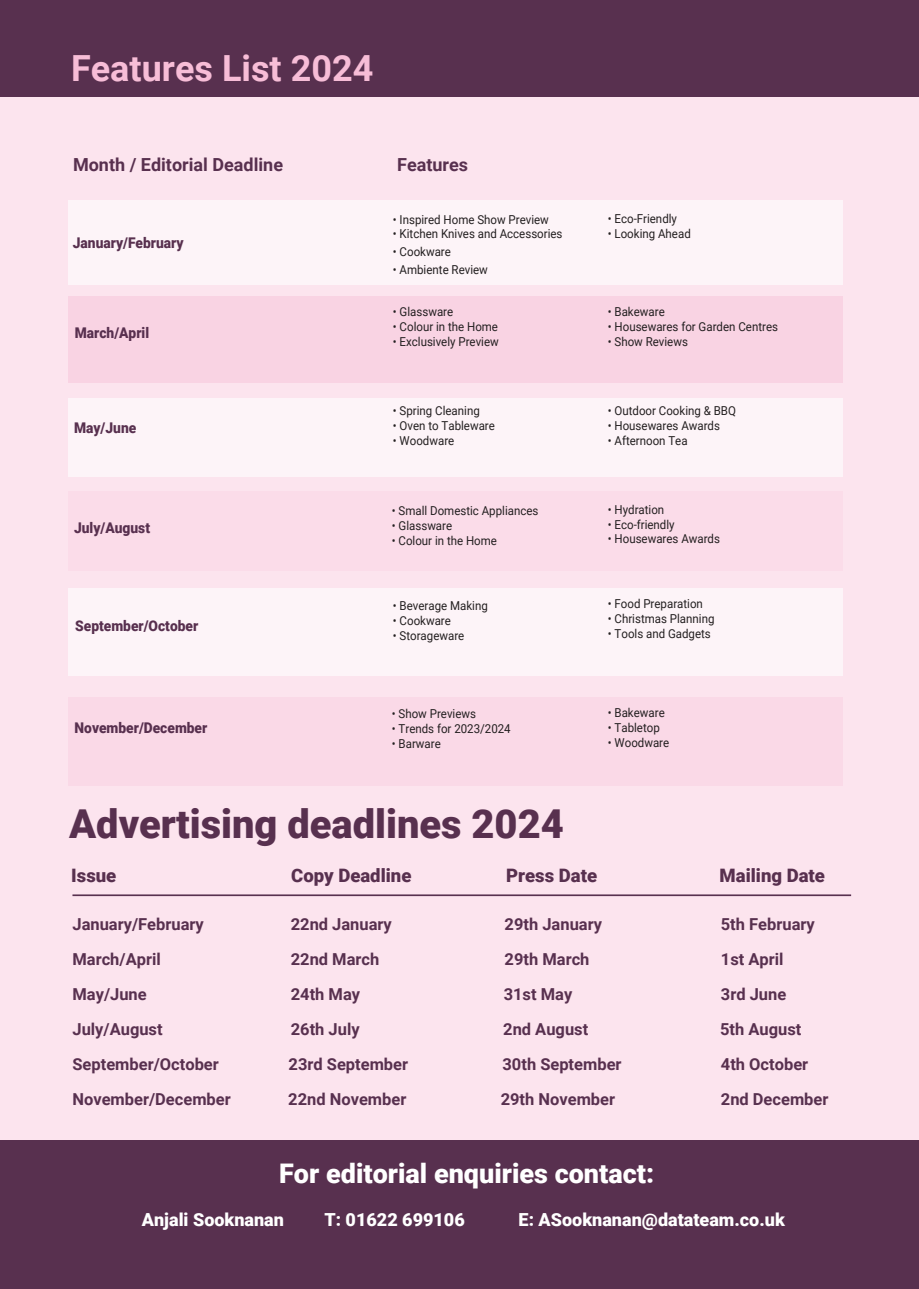
<style>
.page{position:relative;width:919px;height:1289px;background:#fff}
.page>*{position:absolute;margin:0;border:0;box-sizing:border-box;transform-origin:0 0}
.t1{font:900 39.9px "Roboto";color:#58304f}
.t2{font:700 36px "Roboto";color:#f7bdd7}
._3_Main_Text{font:900 27px "Roboto";color:#fff}
.t3{font:900 18.45px "Roboto";color:#58304f}
._3_Main_Text-2{font:900 18px "Roboto";color:#fff}
.t4{font:700 18px "Roboto";color:#58304f}
.t5{font:700 16.5px "Roboto";color:#58304f}
._1_Date{font:900 14.7px "Roboto";color:#58304f;scale:.93 1}
._2_Features{font:12.3px "Roboto";color:#231f20;scale:.93 1}
</style>
<div class="page">
<div style="left:0;top:0;width:918px;height:1288px;background:#fce4ee"></div>
<div style="left:0;top:0;width:918px;height:97px;background:#58304f"></div>
<div style="left:0;top:1140px;width:918px;height:148px;background:#58304f"></div>
<div style="left:69px;top:697px;width:773px;height:89px;background:#fad9e7"></div>
<div style="left:69px;top:588px;width:773px;height:87px;background:#fdf4f8"></div>
<div style="left:69px;top:492px;width:773px;height:79px;background:#fbdce9"></div>
<div style="left:69px;top:397px;width:773px;height:79px;background:#fdf4f8"></div>
<div style="left:69px;top:296px;width:773px;height:86px;background:#f9d3e3"></div>
<div style="left:69px;top:200px;width:773px;height:85px;background:#fdf4f8"></div>
<hr style="left:72px;top:894px;width:779px;height:2px;background:#58304f">
<p class="t2" style="left:71px;top:43px;width:304px">Features List 2024</p>
<p class="t4" style="left:73px;top:152px;width:211px">Month / Editorial Deadline</p>
<p class="t4" style="left:397px;top:152px;width:72px">Features</p>
<p class="_1_Date" style="left:73px;top:233px;width:121px">January/February</p>
<p class="_1_Date" style="left:75px;top:322px;width:82px">March/April</p>
<p class="_1_Date" style="left:74px;top:418px;width:68px">May/June</p>
<p class="_1_Date" style="left:74px;top:517px;width:83px">July/August</p>
<p class="_1_Date" style="left:75px;top:615px;width:134px">September/October</p>
<p class="_1_Date" style="left:75px;top:717px;width:144px">November/December</p>
<p class="_2_Features" style="left:393px;top:210px;width:169px">• Inspired Home Show Preview</p>
<p class="_2_Features" style="left:393px;top:225px;width:184px">• Kitchen Knives and Accessories</p>
<p class="_2_Features" style="left:393px;top:243px;width:64px">• Cookware</p>
<p class="_2_Features" style="left:393px;top:261px;width:104px">• Ambiente Review</p>
<p class="_2_Features" style="left:393px;top:303px;width:66px">• Glassware</p>
<p class="_2_Features" style="left:393px;top:318px;width:115px">• Colour in the Home</p>
<p class="_2_Features" style="left:393px;top:333px;width:115px">• Exclusively Preview</p>
<p class="_2_Features" style="left:393px;top:402px;width:95px">• Spring Cleaning</p>
<p class="_2_Features" style="left:393px;top:417px;width:111px">• Oven to Tableware</p>
<p class="_2_Features" style="left:393px;top:431px;width:67px">• Woodware</p>
<p class="_2_Features" style="left:392px;top:502px;width:159px">• Small Domestic Appliances</p>
<p class="_2_Features" style="left:392px;top:517px;width:66px">• Glassware</p>
<p class="_2_Features" style="left:392px;top:531px;width:115px">• Colour in the Home</p>
<p class="_2_Features" style="left:393px;top:597px;width:104px">• Beverage Making</p>
<p class="_2_Features" style="left:393px;top:612px;width:64px">• Cookware</p>
<p class="_2_Features" style="left:393px;top:627px;width:78px">• Storageware</p>
<p class="_2_Features" style="left:392px;top:705px;width:92px">• Show Previews</p>
<p class="_2_Features" style="left:392px;top:720px;width:129px">• Trends for 2023/2024</p>
<p class="_2_Features" style="left:392px;top:735px;width:54px">• Barware</p>
<p class="t1" style="left:69px;top:796px;width:496px">Advertising deadlines 2024</p>
<p class="_2_Features" style="left:607px;top:210px;width:76px">• Eco-Friendly</p>
<p class="_2_Features" style="left:607px;top:225px;width:91px">• Looking Ahead</p>
<p class="_2_Features" style="left:607px;top:303px;width:63px">• Bakeware</p>
<p class="_2_Features" style="left:607px;top:318px;width:184px">• Housewares for Garden Centres</p>
<p class="_2_Features" style="left:607px;top:333px;width:88px">• Show Reviews</p>
<p class="_2_Features" style="left:607px;top:402px;width:139px">• Outdoor Cooking &amp; BBQ</p>
<p class="_2_Features" style="left:607px;top:417px;width:122px">• Housewares Awards</p>
<p class="_2_Features" style="left:607px;top:431px;width:87px">• Afternoon Tea</p>
<p class="_2_Features" style="left:607px;top:501px;width:62px">• Hydration</p>
<p class="_2_Features" style="left:607px;top:515px;width:73px">• Eco-friendly</p>
<p class="_2_Features" style="left:607px;top:530px;width:122px">• Housewares Awards</p>
<p class="_2_Features" style="left:607px;top:595px;width:104px">• Food Preparation</p>
<p class="_2_Features" style="left:607px;top:609px;width:116px">• Christmas Planning</p>
<p class="_2_Features" style="left:607px;top:624px;width:112px">• Tools and Gadgets</p>
<p class="_2_Features" style="left:607px;top:704px;width:63px">• Bakeware</p>
<p class="_2_Features" style="left:607px;top:719px;width:57px">• Tabletop</p>
<p class="_2_Features" style="left:607px;top:733px;width:67px">• Woodware</p>
<p class="t3" style="left:71px;top:862px;width:47px">Issue</p>
<p class="t3" style="left:291px;top:862px;width:122px">Copy Deadline</p>
<p class="t3" style="left:506px;top:862px;width:92px">Press Date</p>
<p class="t3" style="left:719px;top:862px;width:107px">Mailing Date</p>
<p class="t5" style="left:72px;top:912px;width:133px">January/February</p>
<p class="t5" style="left:291px;top:912px;width:103px">22nd January</p>
<p class="t5" style="left:504px;top:912px;width:99px">29th January</p>
<p class="t5" style="left:720px;top:912px;width:95px">5th February</p>
<p class="t5" style="left:72px;top:947px;width:90px">March/April</p>
<p class="t5" style="left:291px;top:947px;width:90px">22nd March</p>
<p class="t5" style="left:504px;top:947px;width:86px">29th March</p>
<p class="t5" style="left:720px;top:947px;width:64px">1st April</p>
<p class="t5" style="left:72px;top:982px;width:76px">May/June</p>
<p class="t5" style="left:291px;top:982px;width:71px">24th May</p>
<p class="t5" style="left:503px;top:982px;width:70px">31st May</p>
<p class="t5" style="left:720px;top:982px;width:67px">3rd June</p>
<p class="t5" style="left:72px;top:1017px;width:92px">July/August</p>
<p class="t5" style="left:291px;top:1017px;width:70px">26th July</p>
<p class="t5" style="left:503px;top:1017px;width:86px">2nd August</p>
<p class="t5" style="left:720px;top:1017px;width:83px">5th August</p>
<p class="t5" style="left:72px;top:1052px;width:148px">September/October</p>
<p class="t5" style="left:288px;top:1052px;width:121px">23rd September</p>
<p class="t5" style="left:502px;top:1052px;width:120px">30th September</p>
<p class="t5" style="left:720px;top:1052px;width:89px">4th October</p>
<p class="t5" style="left:72px;top:1087px;width:160px">November/December</p>
<p class="t5" style="left:288px;top:1087px;width:120px">22nd November</p>
<p class="t5" style="left:500px;top:1087px;width:116px">29th November</p>
<p class="t5" style="left:720px;top:1087px;width:109px">2nd December</p>
<p class="_3_Main_Text" style="left:279px;top:1153px;width:376px">For editorial enquiries contact:</p>
<p class="_3_Main_Text-2" style="left:142px;top:1206px;width:144px">Anjali Sooknanan</p>
<p class="_3_Main_Text-2" style="left:324px;top:1206px;width:142px">T: 01622 699106</p>
<p class="_3_Main_Text-2" style="left:518px;top:1206px;width:268px">E: ASooknanan@datateam.co.uk</p>
</div>
